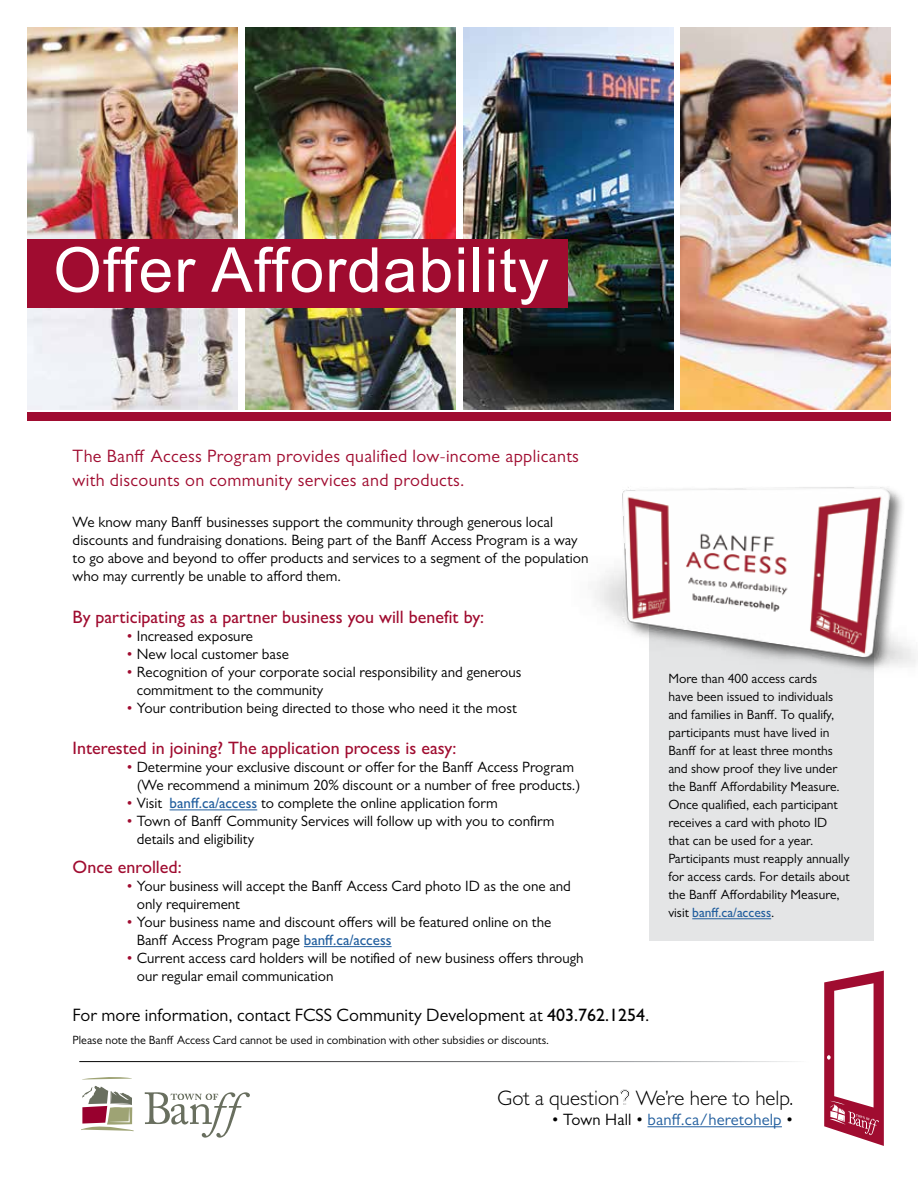
<style>
.page{position:relative;width:918px;height:1188px;background:#fff}
.page>*{position:absolute;margin:0;border:0;box-sizing:border-box;transform-origin:0 0}
.t1{font:61.95px "Arial";letter-spacing:.02em;color:#fff}
.t2{font:300 21px "Gill Sans MT Std";color:#000}
.t3{font:500 18px "Gill Sans MT Std";color:#a00c30}
.t4{font:18px/24px "Gill Sans MT Std";letter-spacing:.02em;color:#a00c30}
.t5{font:18px "Gill Sans MT Std";color:#000}
.t6{font:16.5px "Gill Sans MT Std";letter-spacing:.01em;color:#215e9e}
.t7{font:15px/18px "Gill Sans MT Std";color:#000}
.t8{font:13.5px/18px "Gill Sans MT Std";color:#000}
.t9{font:12px "Gill Sans MT Std";color:#000}
.s1{color:#a00c30}
.s2{font-weight:500;color:#215e9e}
.s3{font-weight:500}
.s4{font-family:"Arial Narrow";font-weight:400}
.s5{color:#000}
</style>
<div class="page">
<img style="left:463px;top:27px;width:210px;height:383px">
<img style="left:27px;top:27px;width:210px;height:383px">
<img style="left:245px;top:27px;width:210px;height:383px">
<img style="left:681px;top:27px;width:210px;height:383px">
<div style="left:649px;top:621px;width:225px;height:320px;background:#e4e5e6"></div>
<div style="left:27px;top:412px;width:864px;height:8px;background:#a00c30"></div>
<hr style="left:648px;top:1126px;width:134px;height:1px;background:#215e9e">
<svg style="left:824px;top:971px;width:60px;height:175px"></svg>
<hr style="left:170px;top:810px;width:87px;height:1px;background:#215e9e">
<hr style="left:304px;top:946px;width:88px;height:1px;background:#215e9e">
<hr style="left:692px;top:918px;width:79px;height:1px;background:#215e9e">
<svg style="left:145px;top:1092px;width:105px;height:46px"></svg>
<svg style="left:82px;top:1077px;width:50px;height:3px"></svg>
<svg style="left:81px;top:1086px;width:53px;height:45px"></svg>
<div style="left:28px;top:239px;width:540px;height:69px;background:#a00c30"></div>
<div style="left:571px;top:485px;width:347px;height:202px;background:#000;opacity:.55"></div>
<img style="left:571px;top:485px;width:347px;height:193px">
<h1 class="t1" style="left:53px;top:229px;width:497px">Offer Affordability</h1>
<p class="t4" style="left:73px;top:444px;width:508px">The Banff Access Program provides qualified low-income applicants with discounts on community services and products.</p>
<p class="t7" style="left:73px;top:513px;width:517px">We know many Banff businesses support the community through generous local discounts and fundraising donations. Being part of the Banff Access Program is a way to go above and beyond to offer products and services to a segment of the population who may currently be unable to afford them.</p>
<p class="t3" style="left:73px;top:606px;width:413px">By participating as a partner business you will benefit by:</p>
<p class="t7" style="left:127px;top:627px;width:128px"><span class="s1">•</span> Increased exposure</p>
<p class="t7" style="left:127px;top:645px;width:164px"><span class="s1">•</span> New local customer base</p>
<p class="t7" style="left:137px;top:663px;width:386px;text-indent:-10px"><span class="s1">•</span> Recognition of your corporate social responsibility and generous commitment to the community</p>
<p class="t7" style="left:127px;top:699px;width:392px"><span class="s1">•</span> Your contribution being directed to those who need it the most</p>
<p class="t3" style="left:73px;top:738px;width:385px">Interested in joining? The application process is easy:</p>
<p class="t7" style="left:137px;top:758px;width:445px;text-indent:-10px"><span class="s1">•</span> Determine your exclusive discount or offer for the Banff Access Program (We recommend a minimum 20% discount or a number of free products.)</p>
<p class="t7" style="left:127px;top:794px;width:373px"><span class="s1">•</span> Visit <span class="s2">banff.ca/access</span> to complete the online application form</p>
<p class="t7" style="left:137px;top:812px;width:419px;text-indent:-10px"><span class="s1">•</span> Town of Banff Community Services will follow up with you to confirm details and eligibility</p>
<p class="t3" style="left:73px;top:856px;width:110px">Once enrolled:</p>
<p class="t7" style="left:137px;top:877px;width:436px;text-indent:-10px"><span class="s1">•</span> Your business will accept the Banff Access Card photo ID as the one and only requirement</p>
<p class="t7" style="left:137px;top:913px;width:416px;text-indent:-10px"><span class="s1">•</span> Your business name and discount offers will be featured online on the<br>Banff Access Program page <span class="s2">banff.ca/access</span></p>
<p class="t7" style="left:137px;top:949px;width:448px;text-indent:-10px"><span class="s1">•</span> Current access card holders will be notified of new business offers through our regular email communication</p>
<p class="t5" style="left:73px;top:1004px;width:578px">For more information, contact FCSS Community Development at <span class="s3">403.762.1254</span>.</p>
<p class="t9" style="left:73px;top:1033px;width:478px">Please note the Banff Access Card cannot be used in combination with other subsidies or discounts.</p>
<p class="t8" style="left:668px;top:670px;width:183px">More than 400 access cards<br>have been issued to individuals and families in Banff. To qualify, participants must have lived in<br>Banff for at least three months and show proof they live under the Banff Affordability Measure.<br>Once qualified, each participant receives a card with photo ID that can be used for a year.<br>Participants must reapply annually for access cards. For details about the Banff Affordability Measure, visit <span class="s2">banff.ca/access</span>.</p>
<h2 class="t2" style="left:498px;top:1085px;width:297px">Got a question<span class="s4">?</span> We’re here to help.</h2>
<p class="t6" style="left:552px;top:1110px;width:243px"><span class="s5">• Town Hall •</span> banff.ca/heretohelp <span class="s5">•</span></p>
</div>
